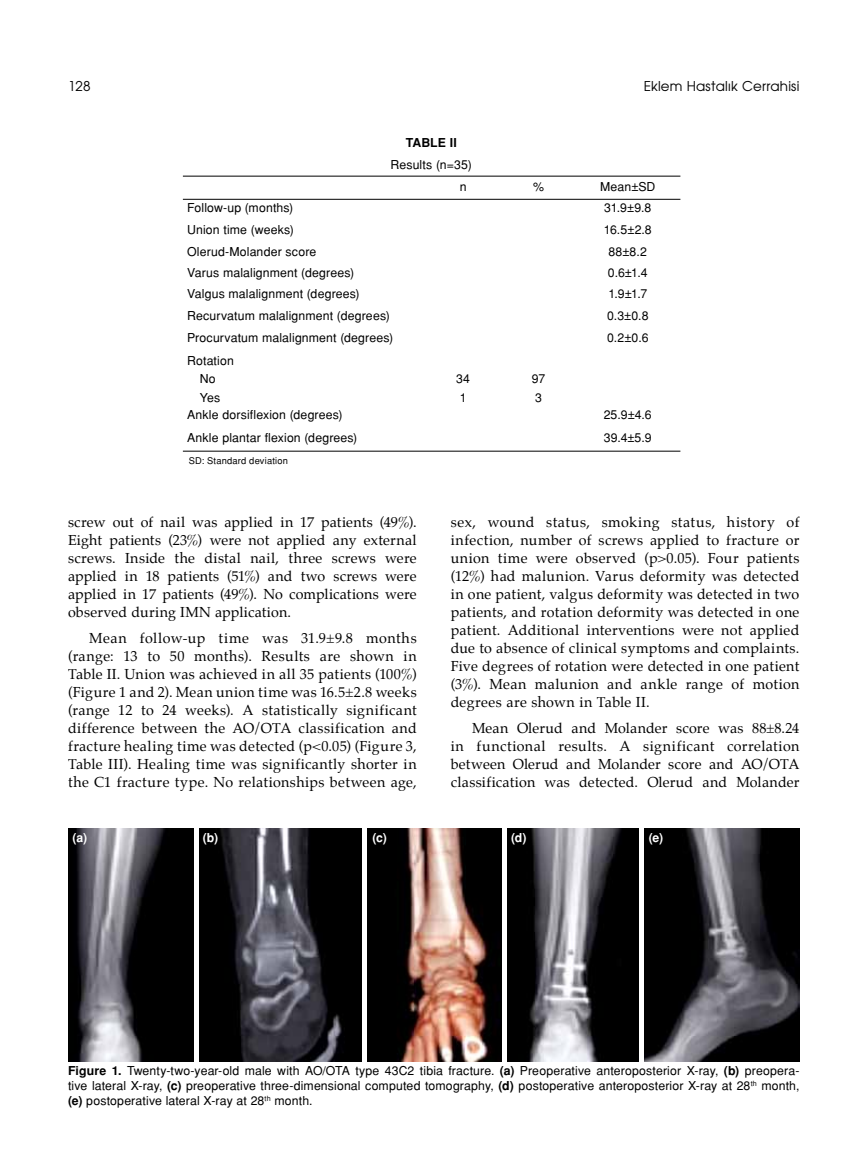
<style>
.page{position:relative;width:859px;height:1170px;background:#fff}
.page>*{position:absolute;margin:0;border:0;box-sizing:border-box;transform-origin:0 0}
.t1{font:14.25px/18px "Palatino";letter-spacing:.02em;color:#000;text-align:justify}
.t2{font:13.5px "Avant Garde Tr";letter-spacing:.015em;color:#000}
.t3{font:12.3px/18.3px "Helvetica Normal Tr";letter-spacing:.01em;color:#000}
.t4{font:700 12.3px "Helvetica Tr";color:#fff}
.t5{font:700 12.3px "Helvetica Tr";color:#000}
.t6{font:9.3px "Helvetica Normal Tr";letter-spacing:.02em;color:#000}
.s1{font-family:"Helvetica Tr";font-weight:700}
</style>
<div class="page">
<hr style="left:183px;top:176px;width:497px;height:1px;background:#000">
<hr style="left:183px;top:199px;width:497px;height:1px;background:#000">
<hr style="left:183px;top:451px;width:497px;height:1px;background:#000">
<img style="left:68px;top:828px;width:731px;height:233px">
<div style="left:194px;top:827px;width:5px;height:235px;background:#fff"></div>
<div style="left:362px;top:827px;width:5px;height:235px;background:#fff"></div>
<hr style="left:502px;top:827px;width:4px;height:235px;background:#fff">
<div style="left:639px;top:827px;width:5px;height:235px;background:#fff"></div>
<p class="t2" style="left:68px;top:77px;width:24px">128</p>
<p class="t2" style="left:644px;top:77px;width:157px">Eklem Hastalık Cerrahisi</p>
<p class="t5" style="left:406px;top:135px;width:16px">Table</p>
<p class="t5" style="left:450px;top:135px;width:9px">II</p>
<p class="t3" style="left:460px;top:154px;width:14px;line-height:21.5px;text-indent:-69px">Results (n=35) n</p>
<p class="t3" style="left:533px;top:177px;width:12px">%</p>
<p class="t3" style="left:600px;top:177px;width:57px">Mean±SD</p>
<p class="t3" style="left:187px;top:198px;width:108px">Follow-up (months)</p>
<p class="t3" style="left:604px;top:198px;width:49px">31.9±9.8</p>
<p class="t3" style="left:187px;top:221px;width:108px">Union time (weeks)</p>
<p class="t3" style="left:604px;top:221px;width:49px">16.5±2.8</p>
<p class="t3" style="left:187px;top:243px;width:131px">Olerud-Molander score</p>
<p class="t3" style="left:609px;top:243px;width:40px">88±8.2</p>
<p class="t3" style="left:187px;top:263px;width:168px">Varus malalignment (degrees)</p>
<p class="t3" style="left:608px;top:263px;width:41px">0.6±1.4</p>
<p class="t3" style="left:187px;top:284px;width:174px">Valgus malalignment (degrees)</p>
<p class="t3" style="left:608px;top:284px;width:40px">1.9±1.7</p>
<p class="t3" style="left:187px;top:306px;width:204px">Recurvatum malalignment (degrees)</p>
<p class="t3" style="left:607px;top:306px;width:43px">0.3±0.8</p>
<p class="t3" style="left:187px;top:329px;width:208px">Procurvatum malalignment (degrees)</p>
<p class="t3" style="left:607px;top:329px;width:43px">0.2±0.6</p>
<p class="t3" style="left:187px;top:351px;width:48px;text-align:center">Rotation<br>No<br>Yes</p>
<p class="t3" style="left:456px;top:369px;width:15px">34<br>1</p>
<p class="t3" style="left:532px;top:369px;width:15px">97<br>3</p>
<p class="t3" style="left:187px;top:405px;width:157px">Ankle dorsiflexion (degrees)</p>
<p class="t3" style="left:604px;top:405px;width:50px">25.9±4.6</p>
<p class="t3" style="left:187px;top:428px;width:172px">Ankle plantar flexion (degrees)</p>
<p class="t3" style="left:604px;top:428px;width:49px">39.4±5.9</p>
<p class="t6" style="left:189px;top:455px;width:101px">SD: Standard deviation</p>
<p class="t1" style="left:68px;top:514px;width:350px">screw out of nail was applied in 17 patients (49%).<br>Eight patients (23%) were not applied any external screws. Inside the distal nail, three screws were applied in 18 patients (51%) and two screws were applied in 17 patients (49%). No complications were observed during IMN application.</p>
<p class="t1" style="left:68px;top:630px;width:350px;text-indent:21px">Mean follow-up time was 31.9±9.8 months (range: 13 to 50 months). Results are shown in Table II. Union was achieved in all 35 patients (100%) (Figure 1 and 2). Mean union time was 16.5±2.8 weeks (range 12 to 24 weeks). A statistically significant difference between the AO/OTA classification and fracture healing time was detected (p&lt;0.05) (Figure 3, Table III). Healing time was significantly shorter in the C1 fracture type. No relationships between age,</p>
<p class="t1" style="left:451px;top:514px;width:350px">sex, wound status, smoking status, history of infection, number of screws applied to fracture or union time were observed (p&gt;0.05). Four patients (12%) had malunion. Varus deformity was detected in one patient, valgus deformity was detected in two patients, and rotation deformity was detected in one patient. Additional interventions were not applied due to absence of clinical symptoms and complaints.<br>Five degrees of rotation were detected in one patient (3%). Mean malunion and ankle range of motion degrees are shown in Table II.</p>
<p class="t1" style="left:451px;top:720px;width:350px;text-indent:21px">Mean Olerud and Molander score was 88±8.24 in functional results. A significant correlation between Olerud and Molander score and AO/OTA classification was detected. Olerud and Molander</p>
<p class="t4" style="left:73px;top:830px;width:16px">(a)</p>
<p class="t4" style="left:203px;top:830px;width:17px">(b)</p>
<p class="t4" style="left:372px;top:830px;width:16px">(c)</p>
<p class="t4" style="left:511px;top:830px;width:17px">(d)</p>
<p class="t4" style="left:649px;top:830px;width:16px">(e)</p>
<p class="t3" style="left:68px;top:1062px;width:733px;line-height:15.3px;text-align:justify"><span class="s1">Figure 1.</span> Twenty-two-year-old male with AO/OTA type 43C2 tibia fracture. <span class="s1">(a)</span> Preoperative anteroposterior X-ray, <span class="s1">(b)</span> preopera&shy;tive lateral X-ray, <span class="s1">(c)</span> preoperative three-dimensional computed tomography, <span class="s1">(d)</span> postoperative anteroposterior X-ray at 28<sup>th</sup> month, <span class="s1">(e)</span> postoperative lateral X-ray at 28<sup>th</sup> month.</p>
</div>
